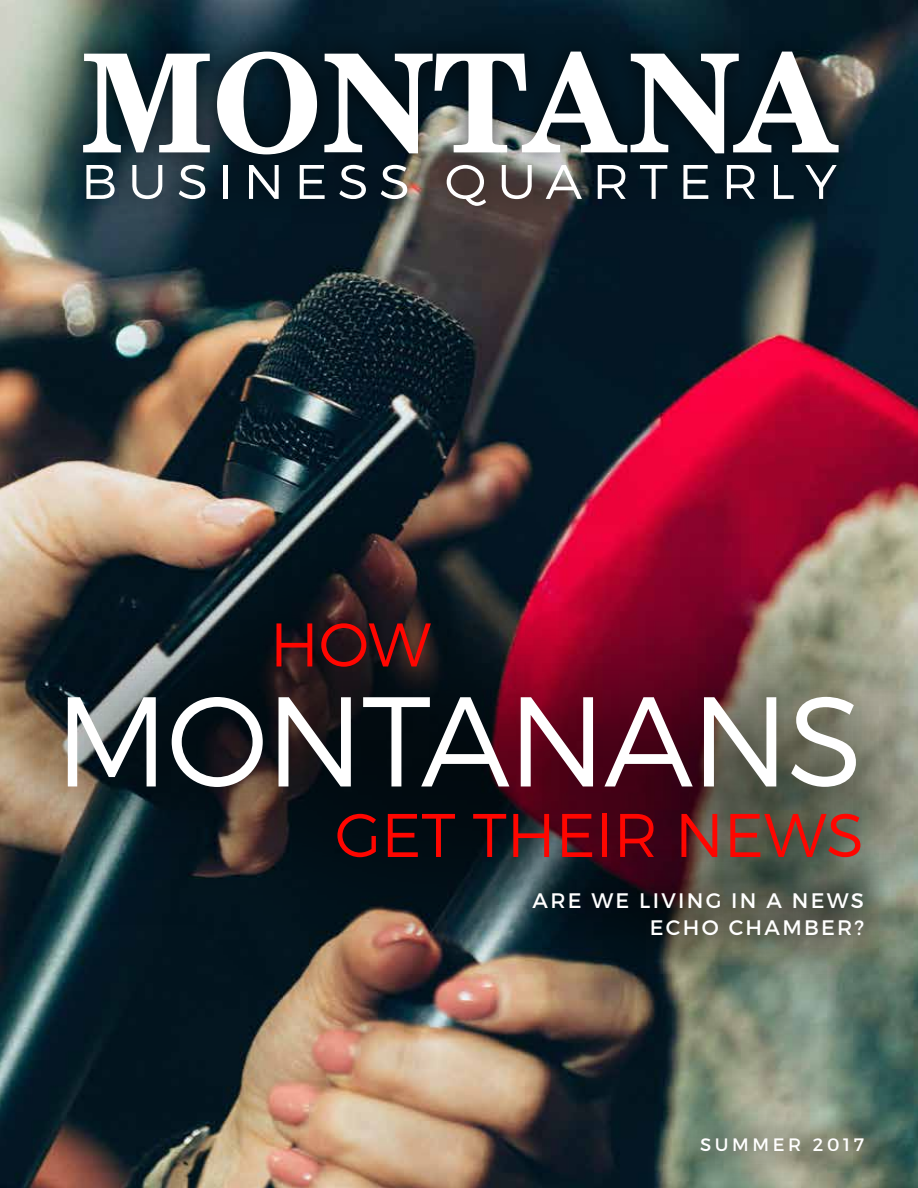
<style>
.page{position:relative;width:918px;height:1188px;background:#fff}
.page>*{position:absolute;margin:0;border:0;box-sizing:border-box;transform-origin:0 0}
.t1{font:700 136.8px "Te X Gyre Schola";color:#fff}
.t2{font:300 127.5px "Montserrat";letter-spacing:-.02em;color:#fff}
.t3{font:300 61.5px "Montserrat";color:#ff0600}
.t4{font:300 48.45px "Montserrat";letter-spacing:.2em;color:#fff;scale:1.05 1}
.t5{font:21px/27px "Montserrat";letter-spacing:.11em;color:#fff;text-align:right}
.t6{font:18px "Montserrat";letter-spacing:.2em;color:#fff}
</style>
<div class="page">
<img style="left:0;top:0;width:918px;height:1188px">
<div style="left:59px;top:26px;width:803px;height:204px;background:#000;opacity:.71"></div>
<svg style="left:671px;top:1107px;width:221px;height:74px;background:#7f8d79"></svg>
<img style="left:0;top:482px;width:918px;height:519px">
<svg style="left:493px;top:849px;width:412px;height:130px;background:#4b504a"></svg>
<h1 class="t1" style="left:82px;top:-8px;width:756px">MONTANA</h1>
<h3 class="t4" style="left:81px;top:152px;width:721px">BUSINESS QUARTERLY</h3>
<h3 class="t3" style="left:270px;top:607px;width:162px">HOW</h3>
<h2 class="t2" style="left:55px;top:663px;width:810px">MONTANANS</h2>
<h3 class="t3" style="left:335px;top:798px;width:531px">GET THEIR NEWS</h3>
<p class="t5" style="left:533px;top:887px;width:333px">ARE WE LIVING IN A NEWS<br>ECHO CHAMBER?</p>
<p class="t6" style="left:700px;top:1134px;width:165px">SUMMER 2017</p>
</div>
